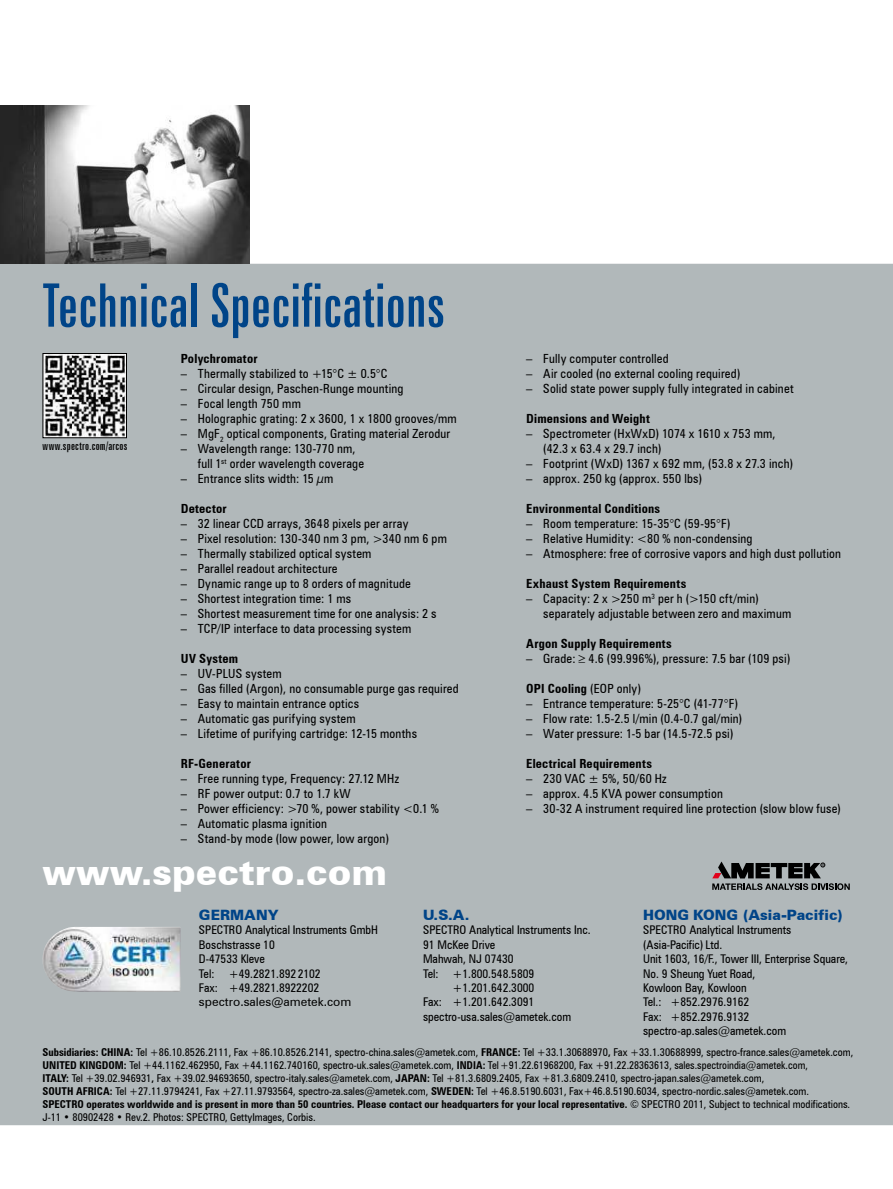
<style>
.page{position:relative;width:893px;height:1189px;background:#fff}
.page>*{position:absolute;margin:0;border:0;box-sizing:border-box;transform-origin:0 0}
.t1{font:extra-condensed 60px "Zurich BT";color:#048}
.t2{font:900 36px "Zurich BT";color:#fff}
.t3{font:900 14.25px "Zurich BT";color:#048}
.t4{font:condensed 12.6px/15px "Zurich BT";letter-spacing:.02em;color:#000}
.t5{font:700 condensed 12.6px "Zurich BT";letter-spacing:.015em;color:#000}
.t6{font:condensed 12px/14.4px "Zurich BT";color:#000}
.t7{font:12px "Zurich BT";color:#000}
.t8{font:extra-condensed 11.7px "Zurich BT";letter-spacing:.025em;color:#000}
.t9{font:condensed 10.8px/12.9px "Zurich BT";color:#000}
.s1{font-weight:400}
.s2{font-weight:700}
</style>
<div class="page">
<div style="left:0;top:264px;width:893px;height:861px;background:#b1b8ba"></div>
<img style="left:0;top:106px;width:250px;height:158px">
<svg style="left:712px;top:861px;width:138px;height:29px;background:#6b6e6f"></svg>
<img style="left:43px;top:926px;width:138px;height:66px">
<svg style="left:42px;top:353px;width:85px;height:85px"></svg>
<h1 class="t1" style="left:43px;top:283px;width:404px">Technical Specifications</h1>
<p class="t8" style="left:43px;top:441px;width:86px">www.spectro.com/arcos</p>
<p class="t5" style="left:181px;top:353px;width:78px">Polychromator</p>
<p class="t4" style="left:181px;top:367px;width:208px">– Thermally stabilized to +15°C ± 0.5°C</p>
<p class="t4" style="left:181px;top:382px;width:224px">– Circular design, Paschen-Runge mounting</p>
<p class="t4" style="left:181px;top:397px;width:122px">– Focal length 750 mm</p>
<p class="t4" style="left:181px;top:412px;width:278px">– Holographic grating: 2 x 3600, 1 x 1800 grooves/mm</p>
<p class="t4" style="left:181px;top:427px;width:271px">– MgF<sub>2</sub> optical components, Grating material Zerodur</p>
<p class="t4" style="left:198px;top:442px;width:168px;text-indent:-17px">– Wavelength range: 130-770 nm, full 1<sup>st</sup> order wavelength coverage</p>
<p class="t4" style="left:181px;top:472px;width:154px">– Entrance slits width: 15 µm</p>
<p class="t5" style="left:181px;top:503px;width:48px">Detector</p>
<p class="t4" style="left:181px;top:517px;width:229px">– 32 linear CCD arrays, 3648 pixels per array</p>
<p class="t4" style="left:181px;top:532px;width:268px">– Pixel resolution: 130-340 nm 3 pm, &gt;340 nm 6 pm</p>
<p class="t4" style="left:181px;top:547px;width:192px">– Thermally stabilized optical system</p>
<p class="t4" style="left:181px;top:562px;width:158px">– Parallel readout architecture</p>
<p class="t4" style="left:181px;top:577px;width:232px">– Dynamic range up to 8 orders of magnitude</p>
<p class="t4" style="left:181px;top:592px;width:172px">– Shortest integration time: 1 ms</p>
<p class="t4" style="left:181px;top:607px;width:257px">– Shortest measurement time for one analysis: 2 s</p>
<p class="t4" style="left:181px;top:622px;width:232px">– TCP/IP interface to data processing system</p>
<p class="t5" style="left:181px;top:653px;width:59px">UV System</p>
<p class="t4" style="left:181px;top:667px;width:102px">– UV-PLUS system</p>
<p class="t4" style="left:181px;top:682px;width:280px">– Gas filled (Argon), no consumable purge gas required</p>
<p class="t4" style="left:181px;top:697px;width:180px">– Easy to maintain entrance optics</p>
<p class="t4" style="left:181px;top:712px;width:177px">– Automatic gas purifying system</p>
<p class="t4" style="left:181px;top:727px;width:238px">– Lifetime of purifying cartridge: 12-15 months</p>
<p class="t5" style="left:181px;top:758px;width:72px">RF-Generator</p>
<p class="t4" style="left:181px;top:772px;width:220px">– Free running type, Frequency: 27.12 MHz</p>
<p class="t4" style="left:181px;top:787px;width:171px">– RF power output: 0.7 to 1.7 kW</p>
<p class="t4" style="left:181px;top:802px;width:260px">– Power efficiency: &gt;70 %, power stability &lt;0.1 %</p>
<p class="t4" style="left:181px;top:817px;width:148px">– Automatic plasma ignition</p>
<p class="t4" style="left:181px;top:832px;width:210px">– Stand-by mode (low power, low argon)</p>
<h2 class="t2" style="left:43px;top:859px;width:346px">www.spectro.com</h2>
<p class="t4" style="left:526px;top:352px;width:144px">– Fully computer controlled</p>
<p class="t4" style="left:526px;top:367px;width:216px">– Air cooled (no external cooling required)</p>
<p class="t4" style="left:526px;top:382px;width:269px">– Solid state power supply fully integrated in cabinet</p>
<p class="t5" style="left:526px;top:413px;width:125px">Dimensions and Weight</p>
<p class="t4" style="left:543px;top:427px;width:234px;text-indent:-17px">– Spectrometer (HxWxD) 1074 x 1610 x 753 mm, (42.3 x 63.4 x 29.7 inch)</p>
<p class="t4" style="left:526px;top:457px;width:268px">– Footprint (WxD) 1367 x 692 mm, (53.8 x 27.3 inch)</p>
<p class="t4" style="left:526px;top:472px;width:177px">– approx. 250 kg (approx. 550 lbs)</p>
<p class="t5" style="left:526px;top:503px;width:135px">Environmental Conditions</p>
<p class="t4" style="left:526px;top:517px;width:206px">– Room temperature: 15-35°C (59-95°F)</p>
<p class="t4" style="left:526px;top:532px;width:228px">– Relative Humidity: &lt;80 % non-condensing</p>
<p class="t4" style="left:526px;top:547px;width:316px">– Atmosphere: free of corrosive vapors and high dust pollution</p>
<p class="t5" style="left:526px;top:578px;width:162px">Exhaust System Requirements</p>
<p class="t4" style="left:543px;top:592px;width:250px;text-indent:-17px">– Capacity: 2 x &gt;250 m<sup>3</sup> per h (&gt;150 cft/min) separately adjustable between zero and maximum</p>
<p class="t5" style="left:526px;top:638px;width:147px">Argon Supply Requirements</p>
<p class="t4" style="left:526px;top:652px;width:266px">– Grade: ≥ 4.6 (99.996%), pressure: 7.5 bar (109 psi)</p>
<p class="t5" style="left:526px;top:683px;width:116px">OPI Cooling <span class="s1">(EOP only)</span></p>
<p class="t4" style="left:526px;top:697px;width:214px">– Entrance temperature: 5-25°C (41-77°F)</p>
<p class="t4" style="left:526px;top:712px;width:218px">– Flow rate: 1.5-2.5 l/min (0.4-0.7 gal/min)</p>
<p class="t4" style="left:526px;top:727px;width:209px">– Water pressure: 1-5 bar (14.5-72.5 psi)</p>
<p class="t5" style="left:526px;top:758px;width:127px">Electrical Requirements</p>
<p class="t4" style="left:526px;top:772px;width:142px">– 230 VAC ± 5%, 50/60 Hz</p>
<p class="t4" style="left:526px;top:787px;width:198px">– approx. 4.5 KVA power consumption</p>
<p class="t4" style="left:526px;top:802px;width:316px">– 30-32 A instrument required line protection (slow blow fuse)</p>
<p class="t3" style="left:199px;top:909px;width:81px">GERMANY</p>
<p class="t6" style="left:199px;top:924px;width:181px">SPECTRO Analytical Instruments GmbH<br>Boschstrasse 10<br>D-47533 Kleve<br>Tel: +49.2821.8922102<br>Fax: +49.2821.8922202</p>
<p class="t7" style="left:199px;top:997px;width:154px">spectro.sales@ametek.com</p>
<p class="t3" style="left:423px;top:909px;width:48px">U.S.A.</p>
<p class="t6" style="left:423px;top:924px;width:169px">SPECTRO Analytical Instruments Inc.</p>
<p class="t6" style="left:423px;top:938px;width:74px">91 McKee Drive</p>
<p class="t6" style="left:423px;top:952px;width:92px">Mahwah, NJ 07430</p>
<p class="t6" style="left:423px;top:967px;width:113px">Tel: +1.800.548.5809</p>
<p class="t6" style="left:452px;top:981px;width:83px">+1.201.642.3000</p>
<p class="t6" style="left:423px;top:996px;width:113px">Fax: +1.201.642.3091</p>
<p class="t6" style="left:423px;top:1010px;width:150px">spectro-usa.sales@ametek.com</p>
<p class="t3" style="left:643px;top:909px;width:201px">HONG KONG (Asia-Pacific)</p>
<p class="t6" style="left:643px;top:924px;width:206px">SPECTRO Analytical Instruments (Asia-Pacific) Ltd.<br>Unit 1603, 16/F., Tower III, Enterprise Square,<br>No. 9 Sheung Yuet Road,<br>Kowloon Bay, Kowloon<br>Tel.: +852.2976.9162<br>Fax: +852.2976.9132 spectro-ap.sales@ametek.com</p>
<p class="t9" style="left:43px;top:1046px;width:812px"><span class="s2">Subsidiaries: CHINA:</span> Tel +86.10.8526.2111, Fax +86.10.8526.2141, spectro-china.sales@ametek.com, <span class="s2">FRANCE:</span> Tel +33.1.30688970<span class="s2">,</span> Fax +33.1.30688999, spectro-france.sales@ametek.com, <span class="s2">UNITED KINGDOM:</span> Tel +44.1162.462950<span class="s2">,</span> Fax +44.1162.740160, spectro-uk.sales@ametek.com, <span class="s2">INDIA:</span> Tel +91.22.61968200, Fax +91.22.28363613, sales.spectroindia@ametek.com,<br><span class="s2">ITALY:</span> Tel +39.02.946931<span class="s2">,</span> Fax +39.02.94693650, spectro-italy.sales@ametek.com, <span class="s2">JAPAN:</span> Tel +81.3.6809.2405, Fax +81.3.6809.2410, spectro-japan.sales@ametek.com,<br><span class="s2">SOUTH AFRICA:</span> Tel +27.11.9794241, Fax +27.11.9793564, spectro-za.sales@ametek.com, <span class="s2">SWEDEN:</span> Tel +46.8.5190.6031, Fax+46.8.5190.6034, spectro-nordic.sales@ametek.com.<br><span class="s2">SPECTRO operates worldwide and is present in more than 50 countries. Please contact our headquarters for your local representative.</span> © SPECTRO 2011, Subject to technical modifications.<br>J-11 • 80902428 • Rev.2. Photos: SPECTRO, GettyImages, Corbis.</p>
</div>
